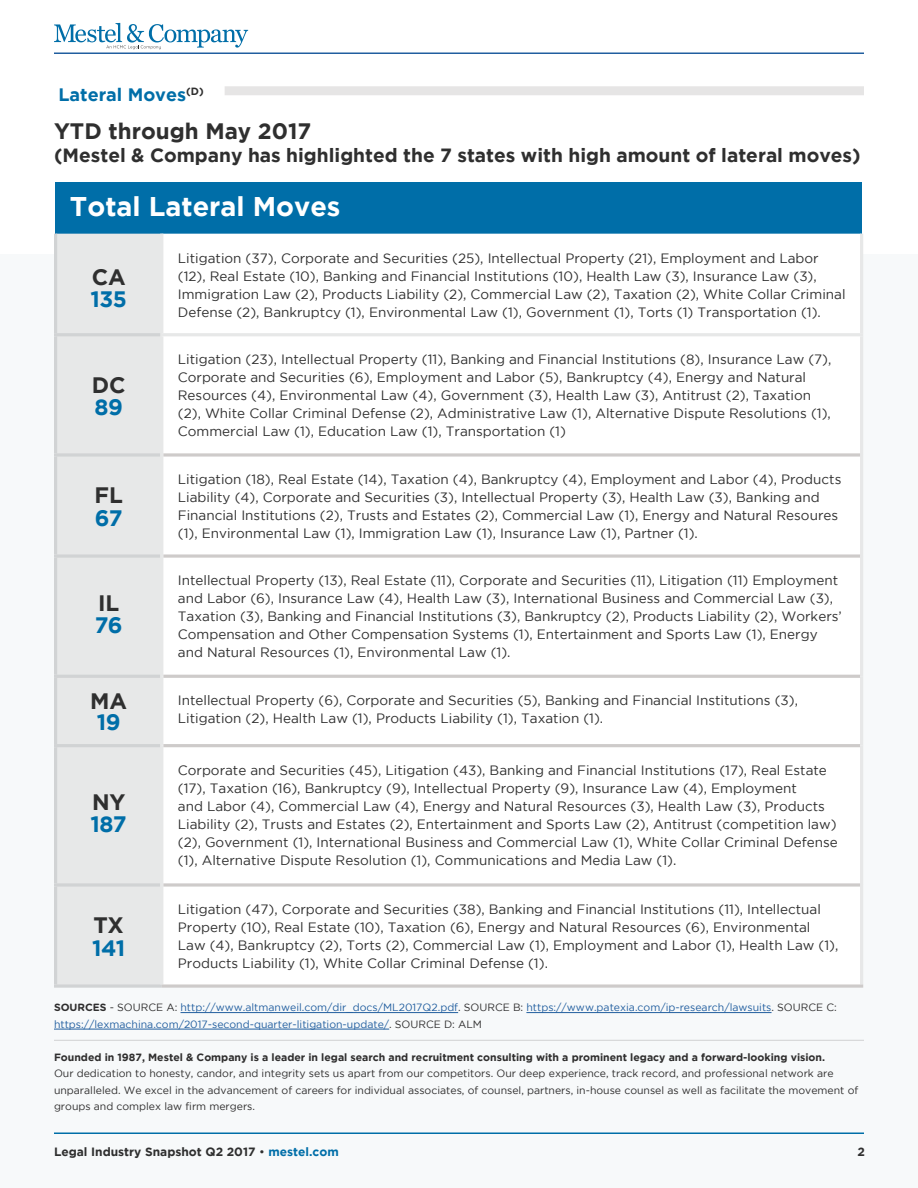
<style>
.page{position:relative;width:918px;height:1188px;background:#fff}
.page>*{position:absolute;margin:0;border:0;box-sizing:border-box;transform-origin:0 0}
.t1{font:700 27px "Gotham";color:#fff}
.t2{font:700 22.35px/22.4px "Gotham";color:#2f2f2f}
.t3{font:700 22.35px/22.4px "Gotham";letter-spacing:-.025em;color:#006ea8}
.t4{font:700 19.05px "Gotham";color:#2f2f2f}
.t5{font:700 18px "Gotham";color:#006ea8}
.t6{font:13.5px/18px "Gotham";color:#2f2f2f}
.t7{font:700 12px "Gotham";color:#2f2f2f}
.t8{font:10.5px/16.5px "Gotham";color:#2f2e2e}
.t9{font:10.5px/16.5px "Gotham";color:#215e9f}
.s1{color:#2f2f2f}
.s2{color:#006ea8}
.s3{font-family:"Gotham Rounded";font-weight:700;color:#2f2e2e}
.s4{color:#2f2e2e}
.s5{font-weight:700}
.s6{font-weight:400}
</style>
<div class="page">
<hr style="left:54px;top:1132px;width:810px;height:2px;background:#006ea8">
<div style="left:56px;top:182px;width:806px;height:52px;background:#006ea8"></div>
<div style="left:57px;top:234px;width:103px;height:750px;background:#e7e8e8"></div>
<hr style="left:160px;top:234px;width:3px;height:99px;background:#e7e8e8">
<hr style="left:860px;top:234px;width:3px;height:99px;background:#e7e8e8">
<hr style="left:160px;top:333px;width:703px;height:3px;background:#e7e8e8">
<hr style="left:54px;top:234px;width:3px;height:99px;background:#d1d3d4">
<hr style="left:54px;top:333px;width:106px;height:3px;background:#d1d3d4">
<hr style="left:54px;top:336px;width:3px;height:117px;background:#d1d3d4">
<hr style="left:54px;top:453px;width:106px;height:4px;background:#d1d3d4">
<hr style="left:54px;top:457px;width:3px;height:97px;background:#d1d3d4">
<hr style="left:54px;top:554px;width:106px;height:4px;background:#d1d3d4">
<hr style="left:54px;top:558px;width:3px;height:117px;background:#d1d3d4">
<hr style="left:54px;top:675px;width:106px;height:3px;background:#d1d3d4">
<hr style="left:54px;top:678px;width:3px;height:66px;background:#d1d3d4">
<hr style="left:54px;top:744px;width:106px;height:3px;background:#d1d3d4">
<hr style="left:54px;top:747px;width:3px;height:136px;background:#d1d3d4">
<hr style="left:54px;top:883px;width:106px;height:4px;background:#d1d3d4">
<hr style="left:54px;top:887px;width:3px;height:97px;background:#d1d3d4">
<hr style="left:54px;top:984px;width:108px;height:4px;background:#d1d3d4">
<hr style="left:160px;top:336px;width:3px;height:119px;background:#e7e8e8">
<hr style="left:860px;top:336px;width:3px;height:119px;background:#e7e8e8">
<hr style="left:160px;top:455px;width:3px;height:101px;background:#e7e8e8">
<hr style="left:860px;top:455px;width:3px;height:101px;background:#e7e8e8">
<hr style="left:160px;top:556px;width:3px;height:120px;background:#e7e8e8">
<hr style="left:860px;top:556px;width:3px;height:120px;background:#e7e8e8">
<hr style="left:160px;top:676px;width:3px;height:70px;background:#e7e8e8">
<hr style="left:860px;top:676px;width:3px;height:70px;background:#e7e8e8">
<hr style="left:160px;top:746px;width:3px;height:139px;background:#e7e8e8">
<hr style="left:860px;top:746px;width:3px;height:139px;background:#e7e8e8">
<hr style="left:160px;top:885px;width:3px;height:99px;background:#e7e8e8">
<hr style="left:860px;top:885px;width:3px;height:99px;background:#e7e8e8">
<svg style="left:163px;top:453px;width:697px;height:4px;background:#d7d5d4"></svg>
<svg style="left:163px;top:554px;width:697px;height:4px;background:#d7d5d4"></svg>
<hr style="left:163px;top:675px;width:697px;height:3px;background:#cecbca">
<hr style="left:163px;top:744px;width:697px;height:3px;background:#cecbca">
<svg style="left:163px;top:883px;width:697px;height:4px;background:#d7d5d4"></svg>
<svg style="left:162px;top:984px;width:701px;height:4px;background:#d6d4d3"></svg>
<hr style="left:181px;top:1012px;width:277px;height:1px;background:#215e9f">
<hr style="left:526px;top:1012px;width:246px;height:1px;background:#215e9f">
<hr style="left:54px;top:1029px;width:335px;height:1px;background:#215e9f">
<div style="left:225px;top:86px;width:639px;height:9px;background:#e6e5e5"></div>
<hr style="left:54px;top:52px;width:810px;height:2px;background:#215e9f">
<hr style="left:54px;top:1040px;width:810px;height:1px;background:#2f2e2e">
<svg style="left:54px;top:23px;width:194px;height:26px"></svg>
<p class="t5" style="left:58px;top:84px;width:147px">Lateral Moves<sup>(D)</sup></p>
<p class="t2" style="left:54px;top:120px;width:259px">YTD through May 2017</p>
<p class="t4" style="left:54px;top:144px;width:808px">(Mestel &amp; Company has highlighted the 7 states with high amount of lateral moves)</p>
<p class="t1" style="left:70px;top:191px;width:272px">Total Lateral Moves</p>
<p class="t3" style="left:91px;top:265px;width:38px"><span class="s1">CA<br></span>135</p>
<p class="t2" style="left:92px;top:373px;width:35px">DC<br><span class="s2">89</span></p>
<p class="t2" style="left:95px;top:484px;width:30px">FL<br><span class="s2">67</span></p>
<p class="t2" style="left:95px;top:591px;width:30px">IL<br><span class="s2">76</span></p>
<p class="t6" style="left:178px;top:249px;width:669px">Litigation (37), Corporate and Securities (25), Intellectual Property (21), Employment and Labor (12), Real Estate (10), Banking and Financial Institutions (10), Health Law (3), Insurance Law (3), Immigration Law (2), Products Liability (2), Commercial Law (2), Taxation (2), White Collar Criminal Defense (2), Bankruptcy (1), Environmental Law (1), Government (1), Torts (1) Transportation (1).</p>
<p class="t6" style="left:178px;top:350px;width:655px">Litigation (23), Intellectual Property (11), Banking and Financial Institutions (8), Insurance Law (7), Corporate and Securities (6), Employment and Labor (5), Bankruptcy (4), Energy and Natural Resources (4), Environmental Law (4), Government (3), Health Law (3), Antitrust (2), Taxation (2), White Collar Criminal Defense (2), Administrative Law (1), Alternative Dispute Resolutions (1), Commercial Law (1), Education Law (1), Transportation (1)</p>
<p class="t6" style="left:178px;top:470px;width:665px">Litigation (18), Real Estate (14), Taxation (4), Bankruptcy (4), Employment and Labor (4), Products Liability (4), Corporate and Securities (3), Intellectual Property (3), Health Law (3), Banking and Financial Institutions (2), Trusts and Estates (2), Commercial Law (1), Energy and Natural Resoures (1), Environmental Law (1), Immigration Law (1), Insurance Law (1), Partner (1).</p>
<p class="t6" style="left:178px;top:571px;width:665px">Intellectual Property (13), Real Estate (11), Corporate and Securities (11), Litigation (11) Employment and Labor (6), Insurance Law (4), Health Law (3), International Business and Commercial Law (3), Taxation (3), Banking and Financial Institutions (3), Bankruptcy (2), Products Liability (2), Workers’ Compensation and Other Compensation Systems (1), Entertainment and Sports Law (1), Energy and Natural Resources (1), Environmental Law (1).</p>
<p class="t2" style="left:90px;top:690px;width:38px;line-height:21px">MA<br><span class="s2">19</span></p>
<p class="t6" style="left:178px;top:691px;width:622px">Intellectual Property (6), Corporate and Securities (5), Banking and Financial Institutions (3),<br>Litigation (2), Health Law (1), Products Liability (1), Taxation (1).</p>
<p class="t3" style="left:91px;top:790px;width:38px"><span class="s1">NY<br></span>187</p>
<p class="t3" style="left:92px;top:914px;width:35px"><span class="s1">TX<br></span>141</p>
<p class="t6" style="left:178px;top:761px;width:662px">Corporate and Securities (45), Litigation (43), Banking and Financial Institutions (17), Real Estate (17), Taxation (16), Bankruptcy (9), Intellectual Property (9), Insurance Law (4), Employment<br>and Labor (4), Commercial Law (4), Energy and Natural Resources (3), Health Law (3), Products Liability (2), Trusts and Estates (2), Entertainment and Sports Law (2), Antitrust (competition law) (2), Government (1), International Business and Commercial Law (1), White Collar Criminal Defense (1), Alternative Dispute Resolution (1), Communications and Media Law (1).</p>
<p class="t6" style="left:178px;top:900px;width:662px">Litigation (47), Corporate and Securities (38), Banking and Financial Institutions (11), Intellectual Property (10), Real Estate (10), Taxation (6), Energy and Natural Resources (6), Environmental Law (4), Bankruptcy (2), Torts (2), Commercial Law (1), Employment and Labor (1), Health Law (1), Products Liability (1), White Collar Criminal Defense (1).</p>
<p class="t9" style="left:54px;top:999px;width:784px"><span class="s3">SOURCES</span> <span class="s4">- SOURCE A:</span> http://www.altmanweil.com/dir_docs/ML2017Q2.pdf<span class="s4">. SOURCE B:</span> https://www.patexia.com/ip-research/lawsuits<span class="s4">. SOURCE C: </span>https://lexmachina.com/2017-second-quarter-litigation-update/<span class="s4">. SOURCE D: ALM</span></p>
<p class="t8" style="left:54px;top:1049px;width:806px"><span class="s5">Founded in 1987, Mestel &amp; Company is a leader in legal search and recruitment consulting with a prominent legacy and a forward-looking vision.<br></span>Our dedication to honesty, candor, and integrity sets us apart from our competitors. Our deep experience, track record, and professional network are unparalleled. We excel in the advancement of careers for individual associates, of counsel, partners, in-house counsel as well as facilitate the movement of groups and complex law firm mergers.</p>
<p class="t7" style="left:858px;top:1145px;width:9px">2</p>
<p class="t7" style="left:54px;top:1145px;width:286px">Legal Industry Snapshot Q2 2017 <span class="s6">•</span> <span class="s2">mestel.com</span></p>
</div>
